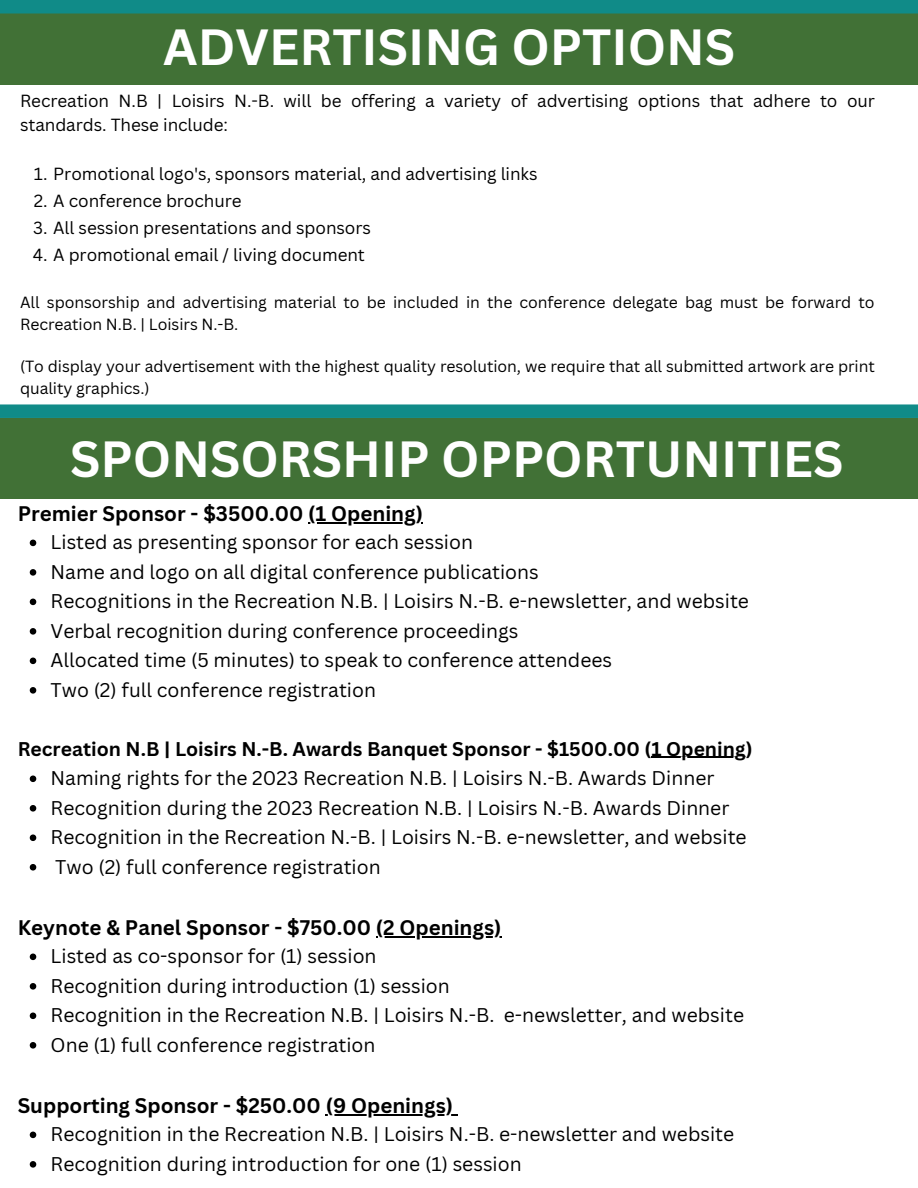
<style>
.page{position:relative;width:918px;height:1188px;background:#fff}
.page>*{position:absolute;margin:0;border:0;box-sizing:border-box;transform-origin:0 0}
.t1{font:700 49.5px "Canva Sans";color:#fff}
.t2{font:700 20.55px "Canva Sans";color:#000}
.t3{font:19.35px/29.5px "Canva Sans";color:#000}
.t4{font:700 19.35px "Canva Sans";color:#000}
.t5{font:17.1px/23.7px "Canva Sans";letter-spacing:-.005em;color:#000}
.t6{font:15.75px/21.3px "Canva Sans";letter-spacing:-.005em;color:#000}
</style>
<div class="page">
<div style="left:0;top:5px;width:918px;height:80px;background:#417136"></div>
<div style="left:0;top:0;width:918px;height:14px;background:#108b88"></div>
<div style="left:0;top:418px;width:918px;height:80px;background:#417136"></div>
<div style="left:0;top:404px;width:918px;height:14px;background:#108b88"></div>
<svg style="left:30px;top:540px;width:6px;height:6px"></svg>
<svg style="left:30px;top:569px;width:6px;height:7px"></svg>
<svg style="left:30px;top:599px;width:6px;height:6px"></svg>
<svg style="left:30px;top:628px;width:6px;height:7px"></svg>
<svg style="left:30px;top:658px;width:6px;height:6px"></svg>
<svg style="left:30px;top:687px;width:6px;height:7px"></svg>
<svg style="left:30px;top:776px;width:6px;height:6px"></svg>
<svg style="left:30px;top:805px;width:6px;height:7px"></svg>
<svg style="left:30px;top:834px;width:6px;height:7px"></svg>
<svg style="left:30px;top:864px;width:6px;height:7px"></svg>
<svg style="left:30px;top:954px;width:6px;height:6px"></svg>
<svg style="left:30px;top:983px;width:6px;height:7px"></svg>
<svg style="left:30px;top:1013px;width:6px;height:6px"></svg>
<svg style="left:30px;top:1042px;width:6px;height:7px"></svg>
<svg style="left:30px;top:1132px;width:6px;height:6px"></svg>
<svg style="left:30px;top:1161px;width:6px;height:7px"></svg>
<hr style="left:308px;top:522px;width:115px;height:1px;background:#000">
<hr style="left:651px;top:757px;width:95px;height:1px;background:#000">
<hr style="left:376px;top:936px;width:126px;height:1px;background:#000">
<hr style="left:326px;top:1114px;width:127px;height:1px;background:#000">
<h1 class="t1" style="left:163px;top:12px;width:573px">ADVERTISING OPTIONS</h1>
<p class="t5" style="left:20px;top:88px;width:856px">Recreation N.B | Loisirs N.-B. will be offering a variety of advertising options that adhere to our standards. These include:</p>
<p class="t5" style="left:34px;top:162px;width:505px">1. Promotional logo's, sponsors material, and advertising links</p>
<p class="t5" style="left:34px;top:189px;width:209px">2. A conference brochure</p>
<p class="t5" style="left:33px;top:216px;width:339px">3. All session presentations and sponsors</p>
<p class="t5" style="left:33px;top:243px;width:334px">4. A promotional email / living document</p>
<p class="t6" style="left:20px;top:291px;width:856px">All sponsorship and advertising material to be included in the conference delegate bag must be forward to<br>Recreation N.B. | Loisirs N.-B.</p>
<p class="t6" style="left:20px;top:356px;width:856px">(To display your advertisement with the highest quality resolution, we require that all submitted artwork are print quality graphics.)</p>
<h1 class="t1" style="left:70px;top:424px;width:775px">SPONSORSHIP OPPORTUNITIES</h1>
<p class="t2" style="left:18px;top:499px;width:407px">Premier Sponsor - $3500.00 (1 Opening)</p>
<p class="t3" style="left:51px;top:527px;width:700px">Listed as presenting sponsor for each session<br>Name and logo on all digital conference publications<br>Recognitions in the Recreation N.B. | Loisirs N.-B. e-newsletter, and website Verbal recognition during conference proceedings<br>Allocated time (5 minutes) to speak to conference attendees<br>Two (2) full conference registration</p>
<p class="t4" style="left:18px;top:735px;width:736px">Recreation N.B | Loisirs N.-B. Awards Banquet Sponsor - $1500.00 (1 Opening)</p>
<p class="t3" style="left:51px;top:763px;width:698px">Naming rights for the 2023 Recreation N.B. | Loisirs N.-B. Awards Dinner Recognition during the 2023 Recreation N.B. | Loisirs N.-B. Awards Dinner Recognition in the Recreation N.-B. | Loisirs N.-B. e-newsletter, and website Two (2) full conference registration</p>
<p class="t2" style="left:18px;top:913px;width:485px">Keynote &amp; Panel Sponsor - $750.00 (2 Openings)</p>
<p class="t3" style="left:51px;top:941px;width:695px">Listed as co-sponsor for (1) session<br>Recognition during introduction (1) session<br>Recognition in the Recreation N.B. | Loisirs N.-B. e-newsletter, and website One (1) full conference registration</p>
<p class="t2" style="left:18px;top:1091px;width:437px">Supporting Sponsor - $250.00 (9 Openings)</p>
<p class="t3" style="left:51px;top:1119px;width:685px">Recognition in the Recreation N.B. | Loisirs N.-B. e-newsletter and website<br>Recognition during introduction for one (1) session</p>
</div>
